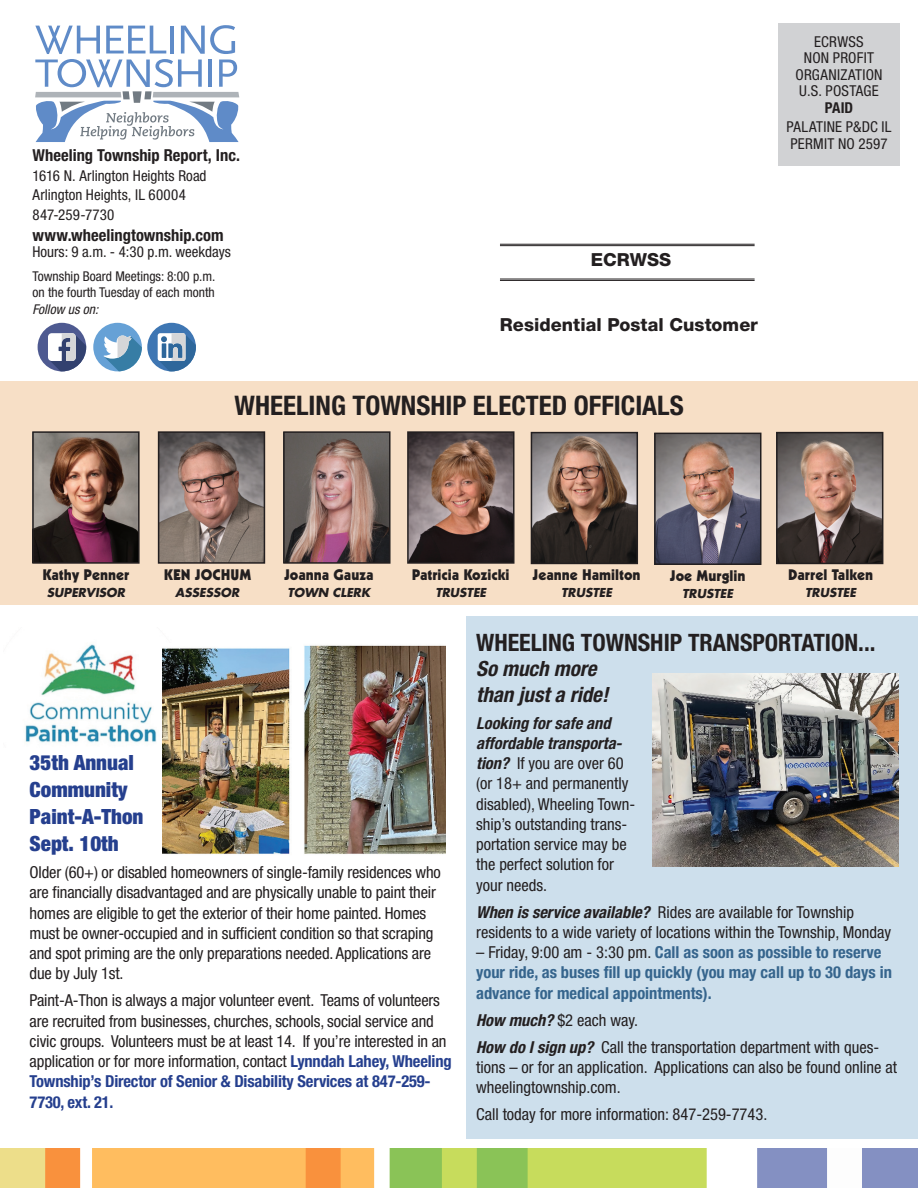
<style>
.page{position:relative;width:918px;height:1188px;background:#fff}
.page>*{position:absolute;margin:0;border:0;box-sizing:border-box;transform-origin:0 0}
.t1{font:700 condensed 27px "Helvetica Neue LT Std";color:#231f20}
.t2{font:700 condensed 24px "Helvetica Neue LT Std";color:#231f20}
.t3{font:900 condensed 21px "Helvetica Neue LT Std";color:#253f8e}
.t4{font:italic 700 condensed 21px/25.2px "Helvetica Neue LT Std";color:#231f20}
.t5{font:800 18px "Helvetica Neue LT Std";color:#231f20}
.t6{font:condensed 16.5px/20.2px "Helvetica Neue LT Std";letter-spacing:-.01em;color:#231f20}
.t7{font:700 condensed 16.5px/20.2px "Helvetica Neue LT Std";color:#36658d}
.t8{font:700 condensed 16.5px "Helvetica Neue LT Std";letter-spacing:.005em;color:#231f20}
.t9{font:condensed 15px "Helvetica Neue LT Std";letter-spacing:.01em;color:#231f20}
.t10{font:15px "Geometric 231 BT Heavy C";color:#231f20}
.t11{font:700 condensed 15px "Helvetica Neue LT Std";color:#231f20}
.t12{font:condensed 13.5px/16.5px "Helvetica Neue LT Std";color:#231f20;text-align:justify}
.t13{font:italic 700 12px "Futura Std";color:#231f20}
.s1{font-style:italic}
.s2{font-weight:700;color:#253f8e}
.s3{font-weight:700;font-style:italic}
.s4{font-weight:400;color:#231f20}
</style>
<div class="page">
<div style="left:466px;top:616px;width:452px;height:522px;background:#cddfec"></div>
<img style="left:0;top:1148px;width:918px;height:40px">
<img style="left:652px;top:674px;width:247px;height:192px">
<img style="left:25px;top:644px;width:132px;height:99px">
<img style="left:162px;top:645px;width:284px;height:209px">
<div style="left:0;top:381px;width:918px;height:224px;background:#f7dfc6"></div>
<img style="left:286px;top:434px;width:102px;height:127px">
<div style="left:283px;top:431px;width:108px;height:133px;border:2px solid #231f20"></div>
<img style="left:35px;top:434px;width:102px;height:127px">
<div style="left:32px;top:431px;width:108px;height:133px;border:2px solid #231f20"></div>
<img style="left:534px;top:435px;width:101px;height:126px">
<div style="left:531px;top:432px;width:107px;height:132px;border:2px solid #231f20"></div>
<img style="left:779px;top:435px;width:101px;height:126px">
<div style="left:776px;top:432px;width:107px;height:132px;border:2px solid #231f20"></div>
<svg style="left:35px;top:25px;width:204px;height:117px"></svg>
<div style="left:778px;top:23px;width:122px;height:143px;background:#d1d2d4"></div>
<hr style="left:500px;top:244px;width:255px;height:1px;background:#231f20">
<hr style="left:500px;top:245px;width:255px;height:1px;background:#231f20">
<hr style="left:500px;top:279px;width:255px;height:1px;background:#231f20">
<hr style="left:500px;top:280px;width:255px;height:1px;background:#231f20">
<div style="left:147px;top:323px;width:49px;height:48px;background:#3e76b3;border-radius:50%"></div>
<svg style="left:158px;top:333px;width:38px;height:38px"></svg>
<div style="left:38px;top:323px;width:48px;height:48px;background:#4e5a91;border-radius:50%"></div>
<svg style="left:48px;top:333px;width:38px;height:38px"></svg>
<div style="left:93px;top:323px;width:49px;height:48px;background:#66a1d6;border-radius:50%"></div>
<svg style="left:104px;top:336px;width:38px;height:35px"></svg>
<img style="left:161px;top:434px;width:101px;height:127px">
<div style="left:158px;top:431px;width:107px;height:133px;border:2px solid #231f20"></div>
<img style="left:657px;top:436px;width:101px;height:126px">
<div style="left:654px;top:433px;width:107px;height:132px;border:2px solid #231f20"></div>
<img style="left:410px;top:434px;width:102px;height:127px">
<div style="left:407px;top:431px;width:108px;height:133px;border:2px solid #231f20"></div>
<p class="t8" style="left:33px;top:145px;width:209px">Wheeling Township Report, Inc.</p>
<p class="t9" style="left:33px;top:167px;width:176px">1616 N. Arlington Heights Road</p>
<p class="t9" style="left:33px;top:186px;width:155px">Arlington Heights, IL 60004</p>
<p class="t9" style="left:33px;top:206px;width:83px">847-259-7730</p>
<p class="t8" style="left:33px;top:225px;width:193px">www.wheelingtownship.com</p>
<p class="t9" style="left:33px;top:243px;width:200px">Hours: 9 a.m. - 4:30 p.m. weekdays</p>
<p class="t12" style="left:33px;top:267px;width:184px">Township Board Meetings: 8:00 p.m. on the fourth Tuesday of each month <span class="s1">Follow us on:</span></p>
<p class="t5" style="left:591px;top:249px;width:82px">ECRWSS</p>
<p class="t5" style="left:500px;top:314px;width:260px">Residential Postal Customer</p>
<p class="t1" style="left:235px;top:389px;width:451px">WHEELING TOWNSHIP ELECTED OFFICIALS</p>
<p class="t9" style="left:814px;top:33px;width:51px">ECRWSS</p>
<p class="t9" style="left:804px;top:49px;width:72px">NON PROFIT</p>
<p class="t9" style="left:795px;top:66px;width:89px">ORGANIZATION</p>
<p class="t9" style="left:799px;top:82px;width:81px">U.S. POSTAGE</p>
<p class="t11" style="left:825px;top:98px;width:30px">PAID</p>
<p class="t9" style="left:787px;top:118px;width:106px">PALATINE P&amp;DC IL</p>
<p class="t9" style="left:791px;top:135px;width:99px">PERMIT NO 2597</p>
<p class="t10" style="left:42px;top:566px;width:89px">Kathy Penner</p>
<p class="t13" style="left:47px;top:584px;width:80px">SUPERVISOR</p>
<p class="t10" style="left:164px;top:566px;width:89px">KEN JOCHUM</p>
<p class="t13" style="left:175px;top:584px;width:66px">ASSESSOR</p>
<p class="t10" style="left:284px;top:566px;width:91px">Joanna Gauza</p>
<p class="t13" style="left:287px;top:584px;width:84px">TOWN CLERK</p>
<p class="t10" style="left:412px;top:566px;width:99px">Patricia Kozicki</p>
<p class="t13" style="left:435px;top:584px;width:52px">TRUSTEE</p>
<p class="t10" style="left:533px;top:566px;width:109px">Jeanne Hamilton</p>
<p class="t13" style="left:561px;top:584px;width:52px">TRUSTEE</p>
<p class="t10" style="left:670px;top:567px;width:77px">Joe Murglin</p>
<p class="t13" style="left:682px;top:585px;width:52px">TRUSTEE</p>
<p class="t10" style="left:788px;top:566px;width:87px">Darrel Talken</p>
<p class="t13" style="left:805px;top:584px;width:52px">TRUSTEE</p>
<p class="t3" style="left:30px;top:750px;width:106px">35th Annual</p>
<p class="t3" style="left:30px;top:777px;width:100px">Community</p>
<p class="t3" style="left:30px;top:804px;width:115px">Paint-A-Thon</p>
<p class="t3" style="left:30px;top:831px;width:91px">Sept. 10th</p>
<p class="t6" style="left:30px;top:862px;width:413px">Older (60+) or disabled homeowners of single-family residences who are financially disadvantaged and are physically unable to paint their homes are eligible to get the exterior of their home painted. Homes must be owner-occupied and in sufficient condition so that scraping and spot priming are the only preparations needed. Applications are due by July 1st.</p>
<p class="t6" style="left:30px;top:990px;width:424px">Paint-A-Thon is always a major volunteer event. Teams of volunteers are recruited from businesses, churches, schools, social service and civic groups. Volunteers must be at least 14. If you’re interested in an application or for more information, contact <span class="s2">Lynndah Lahey, Wheeling Township’s Director of Senior &amp; Disability Services at 847-259- 7730, ext. 21.</span></p>
<p class="t2" style="left:476px;top:628px;width:401px">WHEELING TOWNSHIP TRANSPORTATION...</p>
<p class="t4" style="left:476px;top:657px;width:134px">So much more than just a ride!</p>
<p class="t6" style="left:476px;top:713px;width:161px"><span class="s3">Looking for safe and affordable transporta&shy;tion?</span> If you are over 60 (or 18+ and permanently disabled), Wheeling Town&shy;ship’s outstanding trans&shy;portation service may be the perfect solution for your needs.</p>
<p class="t6" style="left:476px;top:902px;width:416px"><span class="s3">When is service available?</span> Rides are available for Township residents to a wide variety of locations within the Township, Monday</p>
<p class="t7" style="left:476px;top:942px;width:417px"><span class="s4">– Friday, 9:00 am - 3:30 pm.</span> Call as soon as possible to reserve your ride, as buses fill up quickly (you may call up to 30 days in advance for medical appointments).</p>
<p class="t6" style="left:476px;top:1010px;width:164px"><span class="s3">How much?</span> $2 each way.</p>
<p class="t6" style="left:476px;top:1037px;width:422px"><span class="s3">How do I sign up?</span> Call the transportation department with ques&shy;tions – or for an application. Applications can also be found online at wheelingtownship.com.</p>
<p class="t6" style="left:476px;top:1104px;width:293px">Call today for more information: 847-259-7743.</p>
</div>
